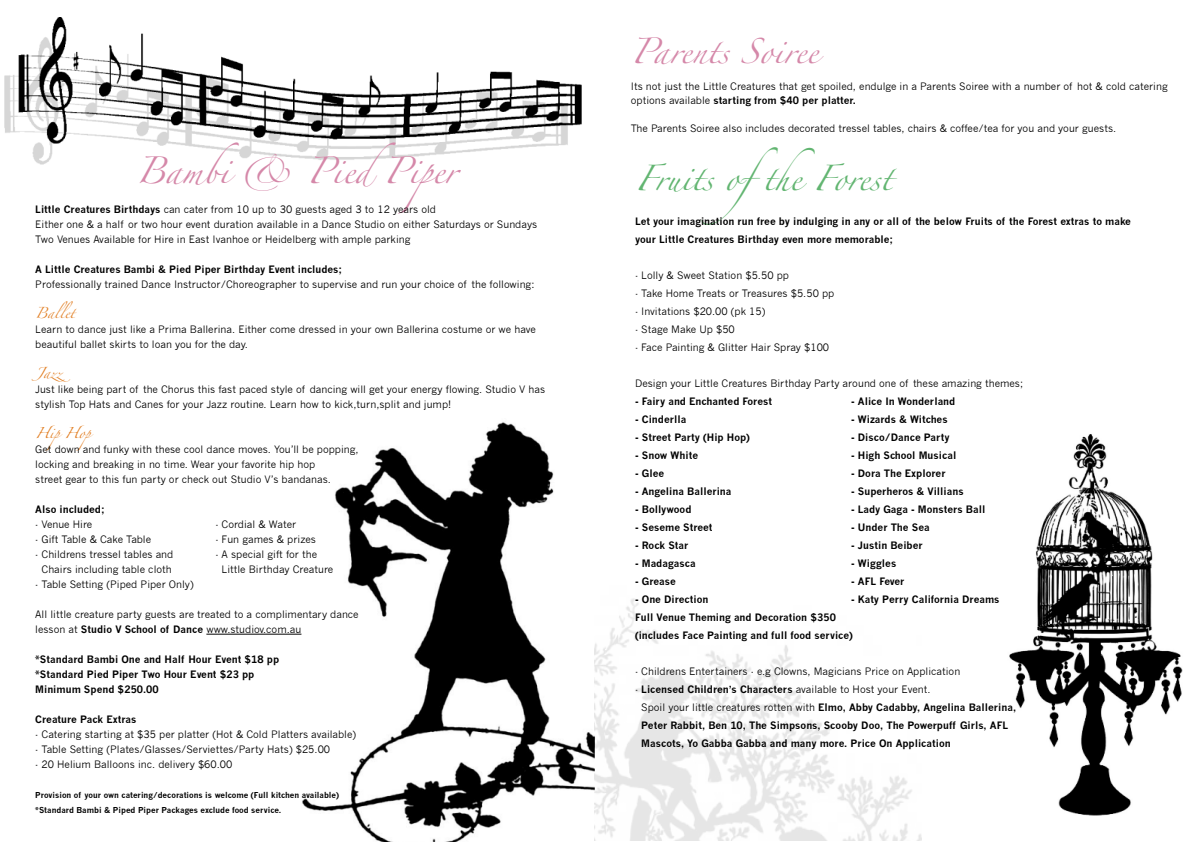
<style>
.page{position:relative;width:1191px;height:842px;background:#fff}
.page>*{position:absolute;margin:0;border:0;box-sizing:border-box;transform-origin:0 0}
.t1{font:24px "Zapfino";color:#d588a9}
.t2{font:23px "Zapfino";color:#62b571}
.t3{font:23px "Zapfino";color:#d588a9}
.t4{font:10px/15px "News Gothic";color:#000}
.t5{font:700 10px/18px "News Gothic";color:#000}
.t6{font:10px "Zapfino";color:#e28026}
.t7{font:700 8px/15px "News Gothic";color:#000}
.s1{font-weight:700}
.s2{font-weight:400}
</style>
<div class="page">
<img style="left:1009px;top:434px;width:174px;height:382px">
<img style="left:4px;top:17px;width:578px;height:148px">
<img style="left:291px;top:422px;width:441px;height:420px">
<hr style="left:206px;top:634px;width:95px;height:1px;background:#000">
<img style="left:595px;top:575px;width:326px;height:265px">
<h1 class="t1" style="left:136px;top:161px;width:326px">Bambi &amp; PiedPiper</h1>
<p class="t4" style="left:35px;top:202px;width:503px"><span class="s1">Little Creatures Birthdays</span> can cater from 10 up to 30 guests aged 3 to 12 years old<br>Either one &amp; a half or two hour event duration available in a Dance Studio on either Saturdays or Sundays<br>Two Venues Available for Hire in East Ivanhoe or Heidelberg with ample parking</p>
<p class="t5" style="left:35px;top:260px;width:308px">A Little Creatures Bambi &amp; Pied Piper Birthday Event includes;</p>
<p class="t4" style="left:35px;top:277px;width:501px">Professionally trained Dance Instructor/Choreographer to supervise and run your choice of the following:</p>
<p class="t6" style="left:35px;top:309px;width:41px">Ballet</p>
<p class="t4" style="left:35px;top:322px;width:502px">Learn to dance just like a Prima Ballerina. Either come dressed in your own Ballerina costume or we have beautiful ballet skirts to loan you for the day.</p>
<p class="t6" style="left:35px;top:369px;width:37px">Ja zz</p>
<p class="t4" style="left:35px;top:382px;width:511px">Just like being part of the Chorus this fast paced style of dancing will get your energy flowing. Studio V has stylish Top Hats and Canes for your Jazz routine. Learn how to kick,turn,split and jump!</p>
<p class="t6" style="left:35px;top:429px;width:69px">HipHop</p>
<p class="t4" style="left:35px;top:442px;width:325px">Get down and funky with these cool dance moves. You’ll be popping, locking and breaking in no time. Wear your favorite hip hop<br>street gear to this fun party or check out Studio V’s bandanas.</p>
<p class="t5" style="left:35px;top:500px;width:71px">Also included;</p>
<p class="t4" style="left:35px;top:517px;width:59px">- Venue Hire</p>
<p class="t4" style="left:215px;top:517px;width:82px">- Cordial &amp; Water</p>
<p class="t4" style="left:35px;top:532px;width:117px">- Gift Table &amp; Cake Table</p>
<p class="t4" style="left:215px;top:532px;width:102px">- Fun games &amp; prizes</p>
<p class="t4" style="left:35px;top:547px;width:140px">- Childrens tressel tables and</p>
<p class="t4" style="left:215px;top:547px;width:103px">- A special gift for the</p>
<p class="t4" style="left:42px;top:562px;width:132px">Chairs including table cloth</p>
<p class="t4" style="left:222px;top:562px;width:113px">Little Birthday Creature</p>
<p class="t4" style="left:35px;top:577px;width:160px">- Table Setting (Piped Piper Only)</p>
<p class="t4" style="left:35px;top:607px;width:325px">All little creature party guests are treated to a complimentary dance lesson at <span class="s1">Studio V School of Dance</span> www.studiov.com.au</p>
<p class="t5" style="left:35px;top:652px;width:245px;line-height:15px">*Standard Bambi One and Half Hour Event $18 pp *Standard Pied Piper Two Hour Event $23 pp<br>Minimum Spend $250.00</p>
<p class="t5" style="left:35px;top:710px;width:103px">Creature Pack Extras</p>
<p class="t4" style="left:35px;top:727px;width:322px">- Catering starting at $35 per platter (Hot &amp; Cold Platters available)</p>
<p class="t4" style="left:35px;top:742px;width:296px">- Table Setting (Plates/Glasses/Serviettes/Party Hats) $25.00</p>
<p class="t4" style="left:35px;top:757px;width:199px">- 20 Helium Balloons inc. delivery $60.00</p>
<p class="t7" style="left:35px;top:788px;width:305px">Provision of your own catering/decorations is welcome (Full kitchen available) *Standard Bambi &amp; Piped Piper Packages exclude food service.</p>
<h2 class="t3" style="left:631px;top:42px;width:189px">Parents Soiree</h2>
<p class="t4" style="left:631px;top:79px;width:538px;line-height:14px">Its not just the Little Creatures that get spoiled, endulge in a Parents Soiree with a number of hot &amp; cold catering options available <span class="s1">starting from $40 per platter.</span></p>
<p class="t4" style="left:631px;top:121px;width:487px">The Parents Soiree also includes decorated tressel tables, chairs &amp; coffee/tea for you and your guests.</p>
<h2 class="t2" style="left:635px;top:169px;width:258px">Fruits ofthe Forest</h2>
<p class="t5" style="left:635px;top:212px;width:497px">Let your imagination run free by indulging in any or all of the below Fruits of the Forest extras to make your Little Creatures Birthday even more memorable;</p>
<p class="t4" style="left:635px;top:268px;width:155px">- Lolly &amp; Sweet Station $5.50 pp</p>
<p class="t4" style="left:635px;top:286px;width:201px">- Take Home Treats or Treasures $5.50 pp</p>
<p class="t4" style="left:635px;top:304px;width:132px">- Invitations $20.00 (pk 15)</p>
<p class="t4" style="left:635px;top:322px;width:101px">- Stage Make Up $50</p>
<p class="t4" style="left:635px;top:340px;width:196px">- Face Painting &amp; Glitter Hair Spray $100</p>
<p class="t4" style="left:635px;top:376px;width:390px">Design your Little Creatures Birthday Party around one of these amazing themes;</p>
<p class="t5" style="left:635px;top:392px;width:138px">- Fairy and Enchanted Forest</p>
<p class="t5" style="left:851px;top:392px;width:106px">- Alice In Wonderland</p>
<p class="t5" style="left:635px;top:410px;width:53px">- Cinderlla</p>
<p class="t5" style="left:851px;top:410px;width:98px">- Wizards &amp; Witches</p>
<p class="t5" style="left:635px;top:428px;width:116px">- Street Party (Hip Hop)</p>
<p class="t5" style="left:851px;top:428px;width:100px">- Disco/Dance Party</p>
<p class="t5" style="left:635px;top:446px;width:64px">- Snow White</p>
<p class="t5" style="left:851px;top:446px;width:107px">- High School Musical</p>
<p class="t5" style="left:635px;top:464px;width:31px">- Glee</p>
<p class="t5" style="left:851px;top:464px;width:96px">- Dora The Explorer</p>
<p class="t5" style="left:635px;top:482px;width:98px">- Angelina Ballerina</p>
<p class="t5" style="left:851px;top:482px;width:114px">- Superheros &amp; Villians</p>
<p class="t5" style="left:635px;top:500px;width:58px">- Bollywood</p>
<p class="t5" style="left:851px;top:500px;width:136px">- Lady Gaga - Monsters Ball</p>
<p class="t5" style="left:635px;top:518px;width:79px">- Seseme Street</p>
<p class="t5" style="left:851px;top:518px;width:80px">- Under The Sea</p>
<p class="t5" style="left:635px;top:536px;width:55px">- Rock Star</p>
<p class="t5" style="left:851px;top:536px;width:73px">- Justin Beiber</p>
<p class="t5" style="left:635px;top:554px;width:62px">- Madagasca</p>
<p class="t5" style="left:851px;top:554px;width:47px">- Wiggles</p>
<p class="t5" style="left:635px;top:572px;width:42px">- Grease</p>
<p class="t5" style="left:851px;top:572px;width:55px">- AFL Fever</p>
<p class="t5" style="left:635px;top:590px;width:75px">- One Direction</p>
<p class="t5" style="left:851px;top:590px;width:150px">- Katy Perry California Dreams</p>
<p class="t5" style="left:635px;top:608px;width:219px">Full Venue Theming and Decoration $350 (includes Face Painting and full food service)</p>
<p class="t4" style="left:635px;top:664px;width:327px">- Childrens Entertainers - e.g Clowns, Magicians Price on Application</p>
<p class="t5" style="left:641px;top:680px;width:376px;text-indent:-6px"><span class="s2">-</span> Licensed Children’s Characters <span class="s2">available to Host your Event.<br>Spoil your little creatures rotten with</span> Elmo, Abby Cadabby, Angelina Ballerina, Peter Rabbit, Ben 10, The Simpsons, Scooby Doo, The Powerpuff Girls, AFL Mascots, Yo Gabba Gabba and many more. Price On Application</p>
</div>
